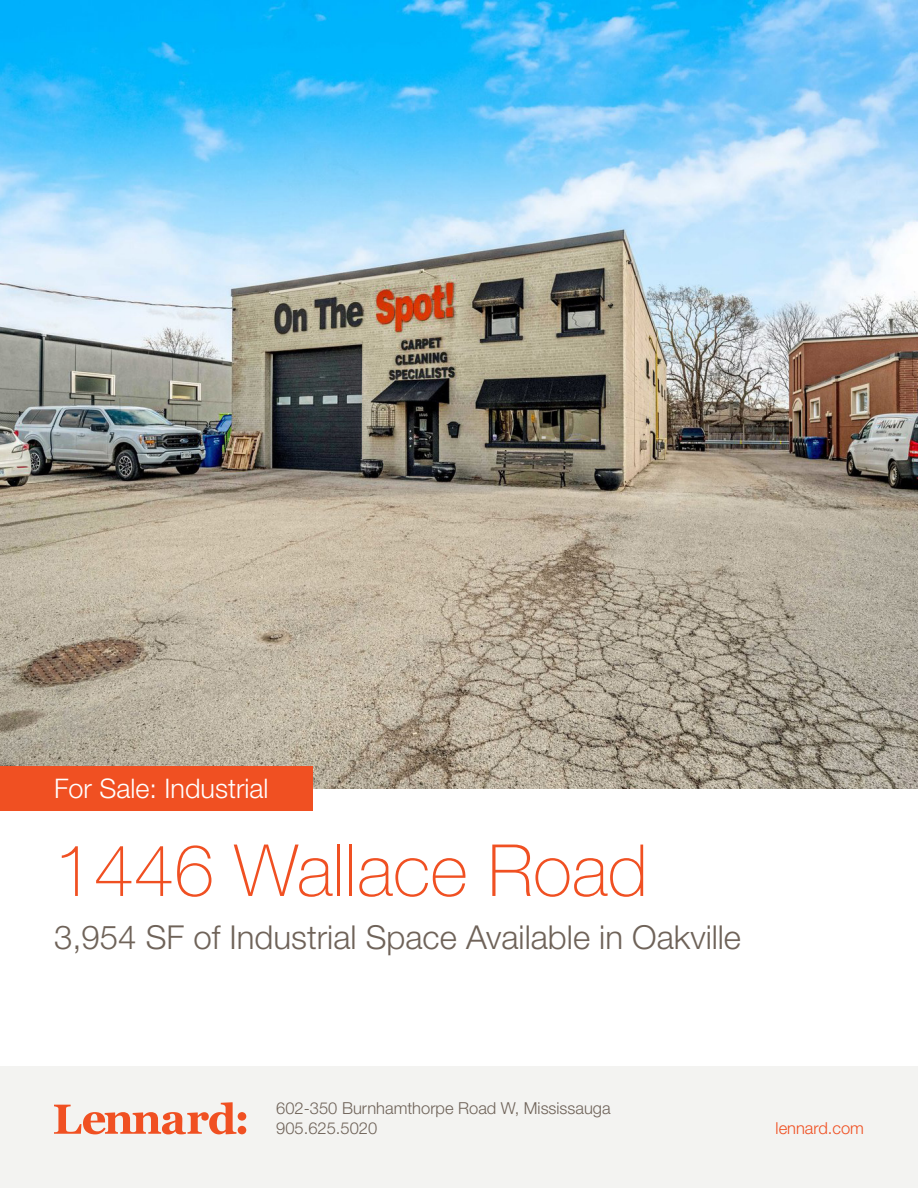
<style>
.page{position:relative;width:918px;height:1188px;background:#fff}
.page>*{position:absolute;margin:0;border:0;box-sizing:border-box;transform-origin:0 0}
.Heading_1{font:100 72px "Helvetica Neue LT Std";color:#f05022}
.Subheading_1{font:300 33px "Helvetica Neue LT Std";color:#6f6359}
.Subheading_1-2{font:300 27px "Helvetica Neue LT Std";color:#fff}
.t1{font:300 16.5px/19.8px "Helvetica Neue LT Std";color:#6f6359}
.t2{font:300 16.5px "Helvetica Neue LT Std";color:#f05022}
</style>
<div class="page">
<div style="left:0;top:1066px;width:918px;height:122px;background:#f3f3f1"></div>
<svg style="left:54px;top:1102px;width:192px;height:32px"></svg>
<img style="left:0;top:0;width:918px;height:789px">
<div style="left:0;top:766px;width:312px;height:45px;background:#f05022"></div>
<p class="Subheading_1-2" style="left:54px;top:772px;width:216px">For Sale: Industrial</p>
<p class="Heading_1" style="left:54px;top:829px;width:595px">1446 Wallace Road</p>
<p class="Subheading_1" style="left:54px;top:917px;width:689px">3,954 SF of Industrial Space Available in Oakville</p>
<p class="t1" style="left:276px;top:1098px;width:336px">602-350 Burnhamthorpe Road W, Mississauga<br>905.625.5020</p>
<p class="t2" style="left:776px;top:1118px;width:90px">lennard.com</p>
</div>
